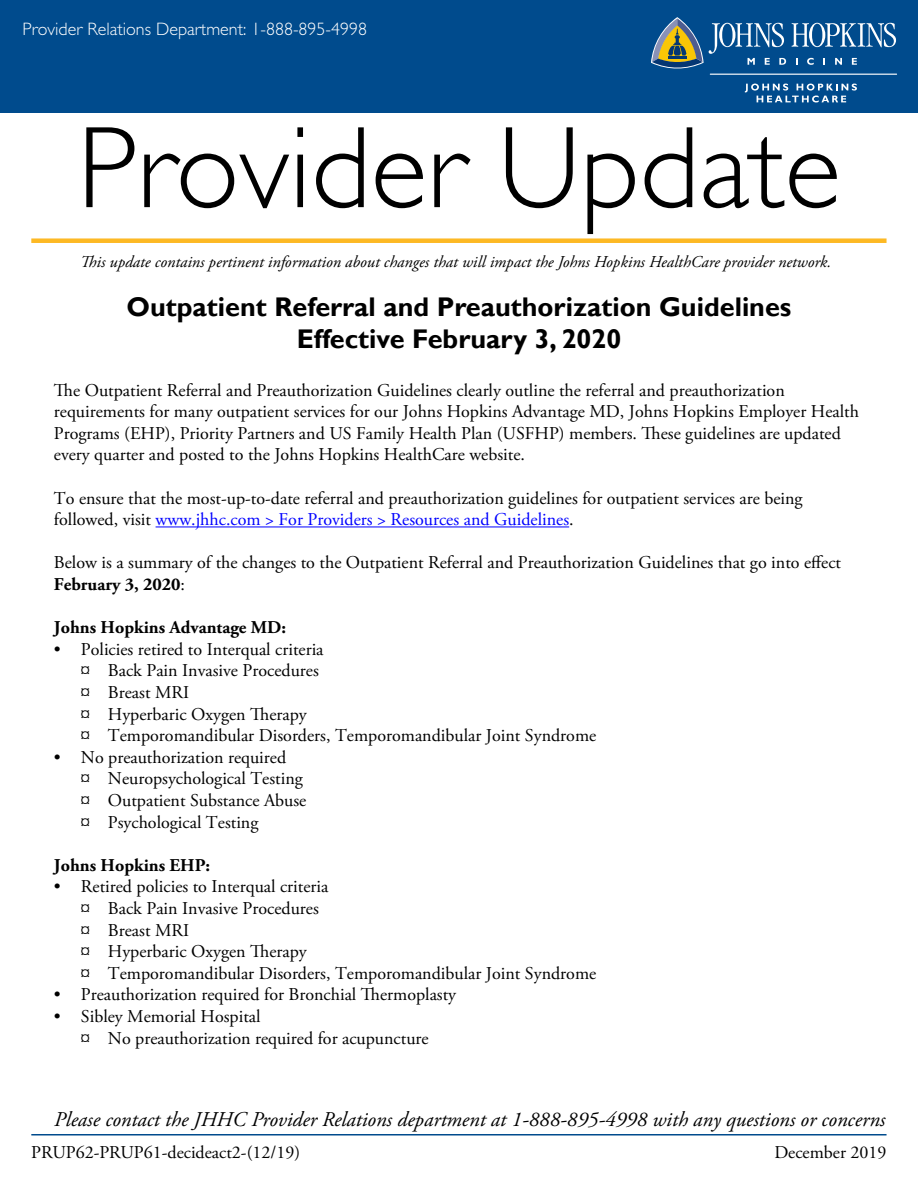
<style>
.page{position:relative;width:918px;height:1188px;background:#fff}
.page>*{position:absolute;margin:0;border:0;box-sizing:border-box;transform-origin:0 0}
.t1{font:300 117px "Gill Sans";color:#000}
.t2{font:700 27px/32.4px "Gill Sans";color:#000;text-align:center}
.t3{font:italic 21px "Adobe Garamond Pro";color:#000}
.t4{font:18px/21.6px "Adobe Garamond Pro";color:#000}
.t5{font:300 18px "Gill Sans";color:#fff}
.t6{font:700 18px "Adobe Garamond Pro";color:#000}
.t7{font:italic 16.5px "Adobe Garamond Pro";color:#000}
.s1{color:#00f}
.s2{font-weight:700}
</style>
<div class="page">
<hr style="left:31px;top:1134px;width:856px;height:2px;background:#004b8d">
<div style="left:0;top:0;width:918px;height:112px;background:#004b8d"></div>
<svg style="left:807px;top:58px;width:7px;height:7px"></svg>
<svg style="left:823px;top:58px;width:2px;height:7px"></svg>
<svg style="left:835px;top:58px;width:7px;height:7px"></svg>
<svg style="left:852px;top:58px;width:5px;height:7px"></svg>
<svg style="left:651px;top:17px;width:135px;height:52px"></svg>
<svg style="left:792px;top:23px;width:104px;height:24px"></svg>
<hr style="left:710px;top:74px;width:187px;height:1px;background:#fff">
<svg style="left:745px;top:84px;width:112px;height:18px"></svg>
<div style="left:31px;top:238px;width:856px;height:5px;background:#fdb924"></div>
<hr style="left:156px;top:526px;width:413px;height:1px;background:#00f">
<p class="t5" style="left:23px;top:19px;width:346px">Provider Relations Department: 1-888-895-4998</p>
<h1 class="t1" style="left:77px;top:102px;width:765px">Provider Update</h1>
<p class="t7" style="left:80px;top:252px;width:753px">This update contains pertinent information about changes that will impact the Johns Hopkins HealthCare provider network.</p>
<h2 class="t2" style="left:127px;top:291px;width:666px">Outpatient Referral and Preauthorization Guidelines<br>Effective February 3, 2020</h2>
<p class="t4" style="left:54px;top:380px;width:807px">The Outpatient Referral and Preauthorization Guidelines clearly outline the referral and preauthorization requirements for many outpatient services for our Johns Hopkins Advantage MD, Johns Hopkins Employer Health Programs (EHP), Priority Partners and US Family Health Plan (USFHP) members. These guidelines are updated every quarter and posted to the Johns Hopkins HealthCare website.</p>
<p class="t4" style="left:54px;top:488px;width:750px">To ensure that the most-up-to-date referral and preauthorization guidelines for outpatient services are being followed, visit <span class="s1">www.jhhc.com &gt; For Providers &gt; Resources and Guidelines</span>.</p>
<p class="t4" style="left:54px;top:552px;width:789px">Below is a summary of the changes to the Outpatient Referral and Preauthorization Guidelines that go into effect<br><span class="s2">February 3, 2020</span>:</p>
<p class="t6" style="left:54px;top:617px;width:234px">Johns Hopkins Advantage MD:</p>
<p class="t4" style="left:81px;top:639px;width:517px;text-indent:-27px">• Policies retired to Interqual criteria<br>¤ Back Pain Invasive Procedures<br>¤ Breast MRI<br>¤ Hyperbaric Oxygen Therapy<br>¤ Temporomandibular Disorders, Temporomandibular Joint Syndrome</p>
<p class="t4" style="left:81px;top:747px;width:227px;text-indent:-27px">• No preauthorization required<br>¤ Neuropsychological Testing ¤ Outpatient Substance Abuse ¤ Psychological Testing</p>
<p class="t6" style="left:54px;top:855px;width:158px">Johns Hopkins EHP:</p>
<p class="t4" style="left:81px;top:876px;width:517px;text-indent:-27px">• Retired policies to Interqual criteria<br>¤ Back Pain Invasive Procedures<br>¤ Breast MRI<br>¤ Hyperbaric Oxygen Therapy<br>¤ Temporomandibular Disorders, Temporomandibular Joint Syndrome</p>
<p class="t4" style="left:54px;top:984px;width:404px">• Preauthorization required for Bronchial Thermoplasty</p>
<p class="t4" style="left:81px;top:1006px;width:349px;text-indent:-27px">• Sibley Memorial Hospital<br>¤ No preauthorization required for acupuncture</p>
<p class="t3" style="left:54px;top:1107px;width:833px">Please contact the JHHC Provider Relations department at 1-888-895-4998 with any questions or concerns</p>
<p class="t4" style="left:31px;top:1142px;width:270px">PRUP62-PRUP61-decideact2-(12/19)</p>
<p class="t4" style="left:774px;top:1142px;width:114px">December 2019</p>
</div>
